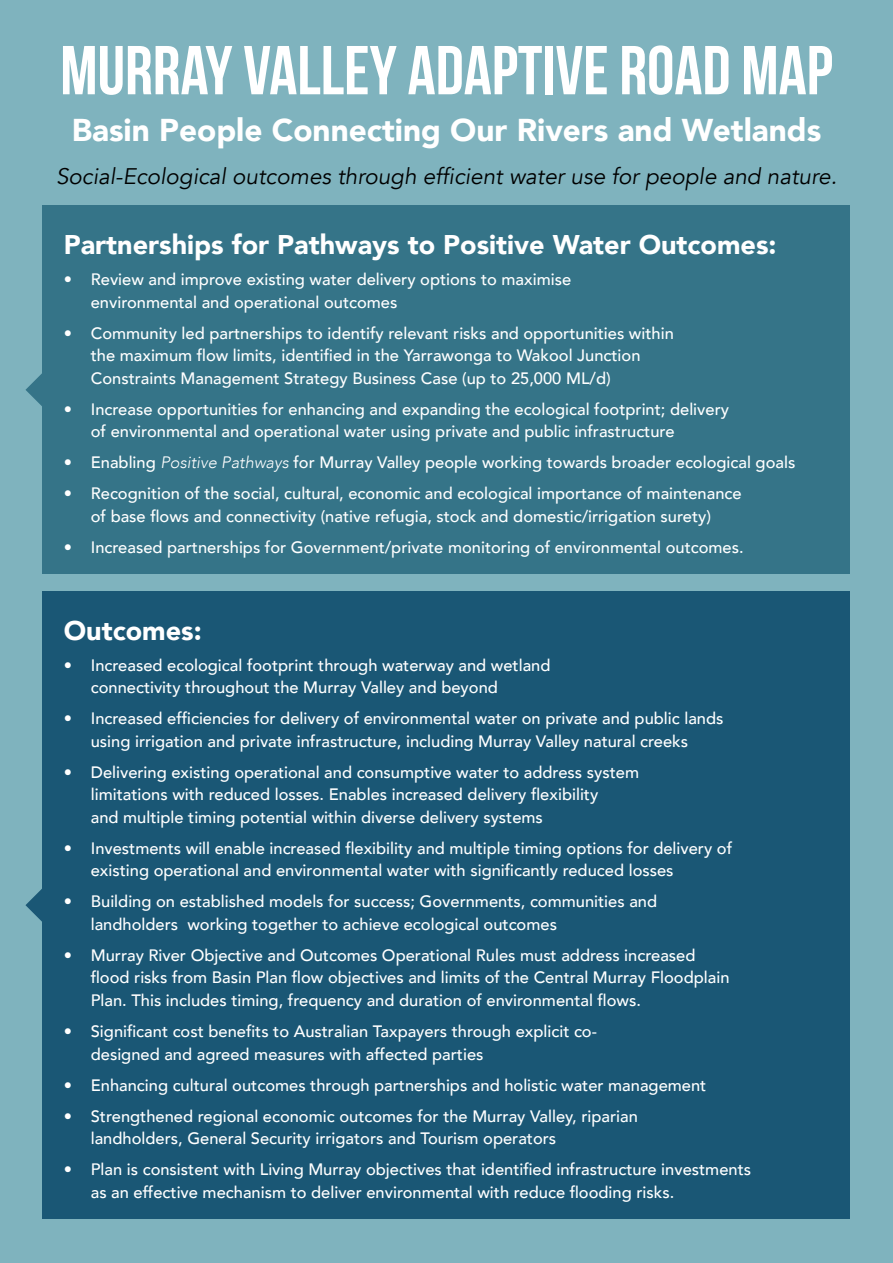
<style>
.page{position:relative;width:893px;height:1263px;background:#7fb3be}
.page>*{position:absolute;margin:0;border:0;box-sizing:border-box;transform-origin:0 0}
.t1{font:69px "Bebas Neue";color:#fff}
.t2{font:900 31.5px "Avenir";color:#fff}
.t3{font:900 27px "Avenir";color:#fff}
.t4{font:italic 22.5px "Avenir";color:#000}
.t5{font:500 16.5px/22.5px "Avenir";color:#fff}
.s1{font-weight:300;font-style:italic}
</style>
<div class="page">
<div style="left:43px;top:206px;width:807px;height:368px;background:#357488"></div>
<svg style="left:25px;top:373px;width:18px;height:34px"></svg>
<div style="left:43px;top:592px;width:807px;height:627px;background:#1a5775"></div>
<svg style="left:25px;top:888px;width:18px;height:34px"></svg>
<h1 class="t1" style="left:60px;top:33px;width:774px">MURRAY VALLEY ADAPTIVE ROAD MAP</h1>
<h2 class="t2" style="left:72px;top:103px;width:751px">Basin People Connecting Our Rivers and Wetlands</h2>
<h3 class="t4" style="left:56px;top:163px;width:782px">Social-Ecological outcomes through efficient water use for people and nature.</h3>
<h3 class="t3" style="left:64px;top:221px;width:714px">Partnerships for Pathways to Positive Water Outcomes:</h3>
<p class="t5" style="left:91px;top:267px;width:482px;text-indent:-27px">• Review and improve existing water delivery options to maximise environmental and operational outcomes</p>
<p class="t5" style="left:91px;top:321px;width:585px;text-indent:-27px">• Community led partnerships to identify relevant risks and opportunities within the maximum flow limits, identified in the Yarrawonga to Wakool Junction<br>Constraints Management Strategy Business Case (up to 25,000 ML/d)</p>
<p class="t5" style="left:91px;top:397px;width:640px;text-indent:-27px">• Increase opportunities for enhancing and expanding the ecological footprint; delivery of environmental and operational water using private and public infrastructure</p>
<p class="t5" style="left:64px;top:450px;width:733px">• Enabling <span class="s1">Positive Pathways</span> for Murray Valley people working towards broader ecological goals</p>
<p class="t5" style="left:64px;top:481px;width:679px;text-align:center">• Recognition of the social, cultural, economic and ecological importance of maintenance of base flows and connectivity (native refugia, stock and domestic/irrigation surety)</p>
<p class="t5" style="left:64px;top:535px;width:681px">• Increased partnerships for Government/private monitoring of environmental outcomes.</p>
<h3 class="t3" style="left:64px;top:607px;width:139px">Outcomes:</h3>
<p class="t5" style="left:91px;top:653px;width:461px;text-indent:-27px">• Increased ecological footprint through waterway and wetland connectivity throughout the Murray Valley and beyond</p>
<p class="t5" style="left:64px;top:706px;width:661px;text-align:center">• Increased efficiencies for delivery of environmental water on private and public lands using irrigation and private infrastructure, including Murray Valley natural creeks</p>
<p class="t5" style="left:91px;top:760px;width:550px;text-indent:-27px">• Delivering existing operational and consumptive water to address system limitations with reduced losses. Enables increased delivery flexibility<br>and multiple timing potential within diverse delivery systems</p>
<p class="t5" style="left:91px;top:836px;width:643px;text-indent:-27px">• Investments will enable increased flexibility and multiple timing options for delivery of existing operational and environmental water with significantly reduced losses</p>
<p class="t5" style="left:91px;top:889px;width:568px;text-indent:-27px">• Building on established models for success; Governments, communities and landholders working together to achieve ecological outcomes</p>
<p class="t5" style="left:91px;top:943px;width:640px;text-indent:-27px">• Murray River Objective and Outcomes Operational Rules must address increased flood risks from Basin Plan flow objectives and limits of the Central Murray Floodplain<br>Plan. This includes timing, frequency and duration of environmental flows.</p>
<p class="t5" style="left:91px;top:1019px;width:508px;text-indent:-27px">• Significant cost benefits to Australian Taxpayers through explicit co&shy;designed and agreed measures with affected parties</p>
<p class="t5" style="left:64px;top:1072px;width:644px">• Enhancing cultural outcomes through partnerships and holistic water management</p>
<p class="t5" style="left:91px;top:1103px;width:549px;text-indent:-27px">• Strengthened regional economic outcomes for the Murray Valley, riparian landholders, General Security irrigators and Tourism operators</p>
<p class="t5" style="left:91px;top:1157px;width:662px;text-indent:-27px">• Plan is consistent with Living Murray objectives that identified infrastructure investments as an effective mechanism to deliver environmental with reduce flooding risks.</p>
</div>
